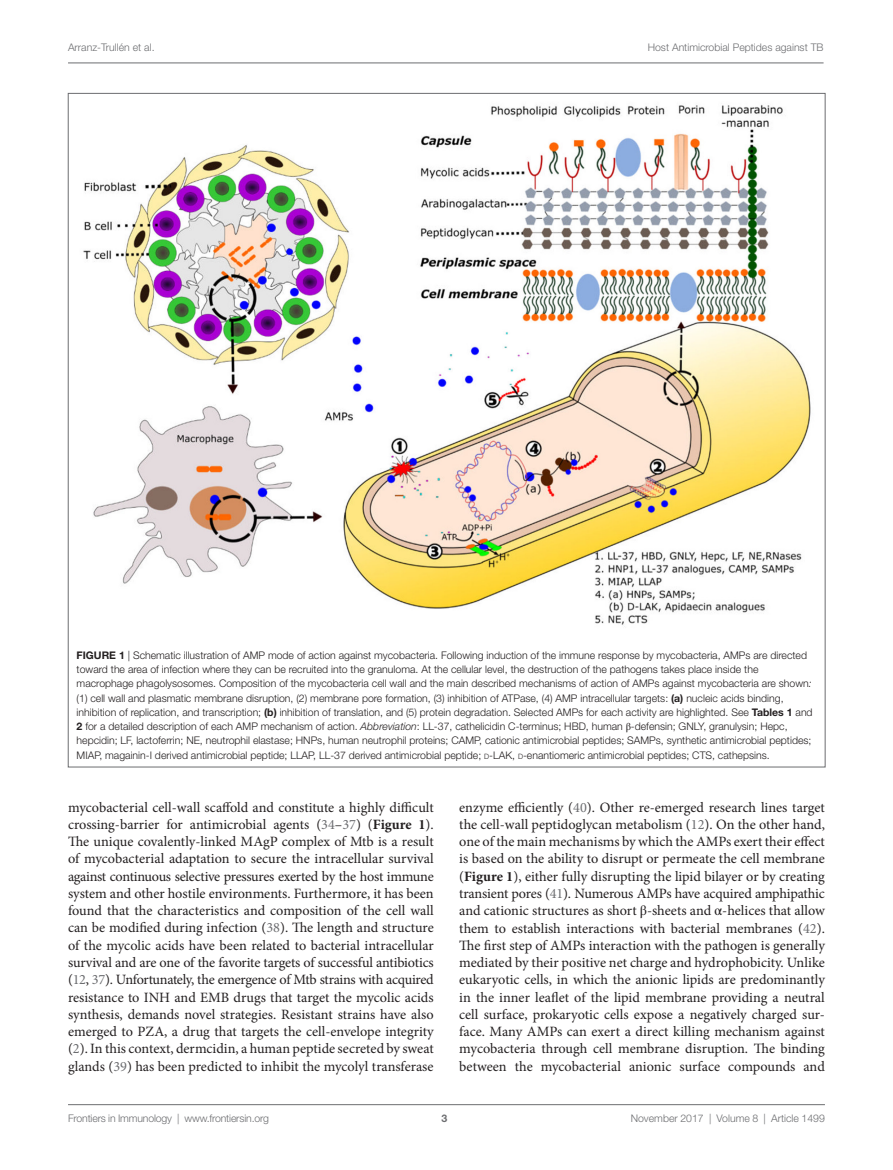
<style>
.page{position:relative;width:893px;height:1170px;background:#fff}
.page>*{position:absolute;margin:0;border:0;box-sizing:border-box;transform-origin:0 0}
.t1{font:14.25px/17.2px "Minion Pro";color:#231f20;text-align:justify}
.t2{font:300 10.5px/14.2px "Helvetica Neue LT Std";color:#231f20}
.t3{font:300 10.5px "Helvetica Neue LT Std";color:#6c6d70}
.t4{font:700 10.5px "Helvetica Neue LT Std";color:#6c6d70}
.s1{font-weight:700}
.s2{font-style:italic}
.s3{font-family:"STIX General";font-weight:400}
.s4{font-size:7.35px}
.s5{color:#6c6d70}
.s6{font-family:"STIX General"}
</style>
<div class="page">
<img style="left:83px;top:104px;width:728px;height:521px">
<hr style="left:68px;top:1104px;width:757px;height:1px;background:#6c6d70">
<hr style="left:68px;top:63px;width:756px;height:1px;background:#6c6d70">
<p class="t3" style="left:68px;top:41px;width:88px">Arranz-Trullén et al.</p>
<p class="t3" style="left:648px;top:41px;width:177px">Host Antimicrobial Peptides against TB</p>
<p class="t2" style="left:77px;top:647px;width:737px"><span class="s1">FIGURE 1</span> | Schematic illustration of AMP mode of action against mycobacteria. Following induction of the immune response by mycobacteria, AMPs are directed toward the area of infection where they can be recruited into the granuloma. At the cellular level, the destruction of the pathogens takes place inside the macrophage phagolysosomes. Composition of the mycobacteria cell wall and the main described mechanisms of action of AMPs against mycobacteria are shown<span class="s2">: </span>(1) cell wall and plasmatic membrane disruption, (2) membrane pore formation, (3) inhibition of ATPase, (4) AMP intracellular targets: <span class="s1">(a)</span> nucleic acids binding, inhibition of replication, and transcription; <span class="s1">(b)</span> inhibition of translation, and (5) protein degradation. Selected AMPs for each activity are highlighted. See <span class="s1">Tables 1</span> and <span class="s1">2</span> for a detailed description of each AMP mechanism of action. <span class="s2">Abbreviation</span>: LL-37, cathelicidin C-terminus; HBD, human <span class="s3">β</span>-defensin; GNLY, granulysin; Hepc, hepcidin; LF, lactoferrin; NE, neutrophil elastase; HNPs, human neutrophil proteins; CAMP, cationic antimicrobial peptides; SAMPs, synthetic antimicrobial peptides; MIAP, magainin-I derived antimicrobial peptide; LLAP, LL-37 derived antimicrobial peptide; <span class="s4">d</span>-LAK, <span class="s4">d</span>-enantiomeric antimicrobial peptides; CTS, cathepsins.</p>
<p class="t1" style="left:68px;top:798px;width:367px">mycobacterial cell-wall scaffold and constitute a highly difficult crossing-barrier for antimicrobial agents (<span class="s5">34</span>–<span class="s5">37</span>) (<span class="s1">Figure 1</span>).<br>The unique covalently-linked MAgP complex of Mtb is a result of mycobacterial adaptation to secure the intracellular survival against continuous selective pressures exerted by the host immune system and other hostile environments. Furthermore, it has been found that the characteristics and composition of the cell wall can be modified during infection (<span class="s5">38</span>). The length and structure of the mycolic acids have been related to bacterial intracellular survival and are one of the favorite targets of successful antibiotics (<span class="s5">12</span>, <span class="s5">37</span>). Unfortunately, the emergence of Mtb strains with acquired resistance to INH and EMB drugs that target the mycolic acids synthesis, demands novel strategies. Resistant strains have also emerged to PZA, a drug that targets the cell-envelope integrity (<span class="s5">2</span>). In this context, dermcidin, a human peptide secreted by sweat glands (<span class="s5">39</span>) has been predicted to inhibit the mycolyl transferase</p>
<p class="t1" style="left:459px;top:798px;width:367px">enzyme efficiently (<span class="s5">40</span>). Other re-emerged research lines target the cell-wall peptidoglycan metabolism (<span class="s5">12</span>). On the other hand, one of the main mechanisms by which the AMPs exert their effect is based on the ability to disrupt or permeate the cell membrane (<span class="s1">Figure 1</span>), either fully disrupting the lipid bilayer or by creating transient pores (<span class="s5">41</span>). Numerous AMPs have acquired amphipathic and cationic structures as short <span class="s6">β</span>-sheets and <span class="s6">α</span>-helices that allow them to establish interactions with bacterial membranes (<span class="s5">42</span>).<br>The first step of AMPs interaction with the pathogen is generally mediated by their positive net charge and hydrophobicity. Unlike eukaryotic cells, in which the anionic lipids are predominantly in the inner leaflet of the lipid membrane providing a neutral cell surface, prokaryotic cells expose a negatively charged sur&shy;face. Many AMPs can exert a direct killing mechanism against mycobacteria through cell membrane disruption. The binding between the mycobacterial anionic surface compounds and</p>
<p class="t3" style="left:68px;top:1111px;width:203px">Frontiers in Immunology | www.frontiersin.org</p>
<p class="t3" style="left:631px;top:1111px;width:196px">November 2017 | Volume 8 | Article 1499</p>
<p class="t4" style="left:441px;top:1111px;width:7px">3</p>
</div>
